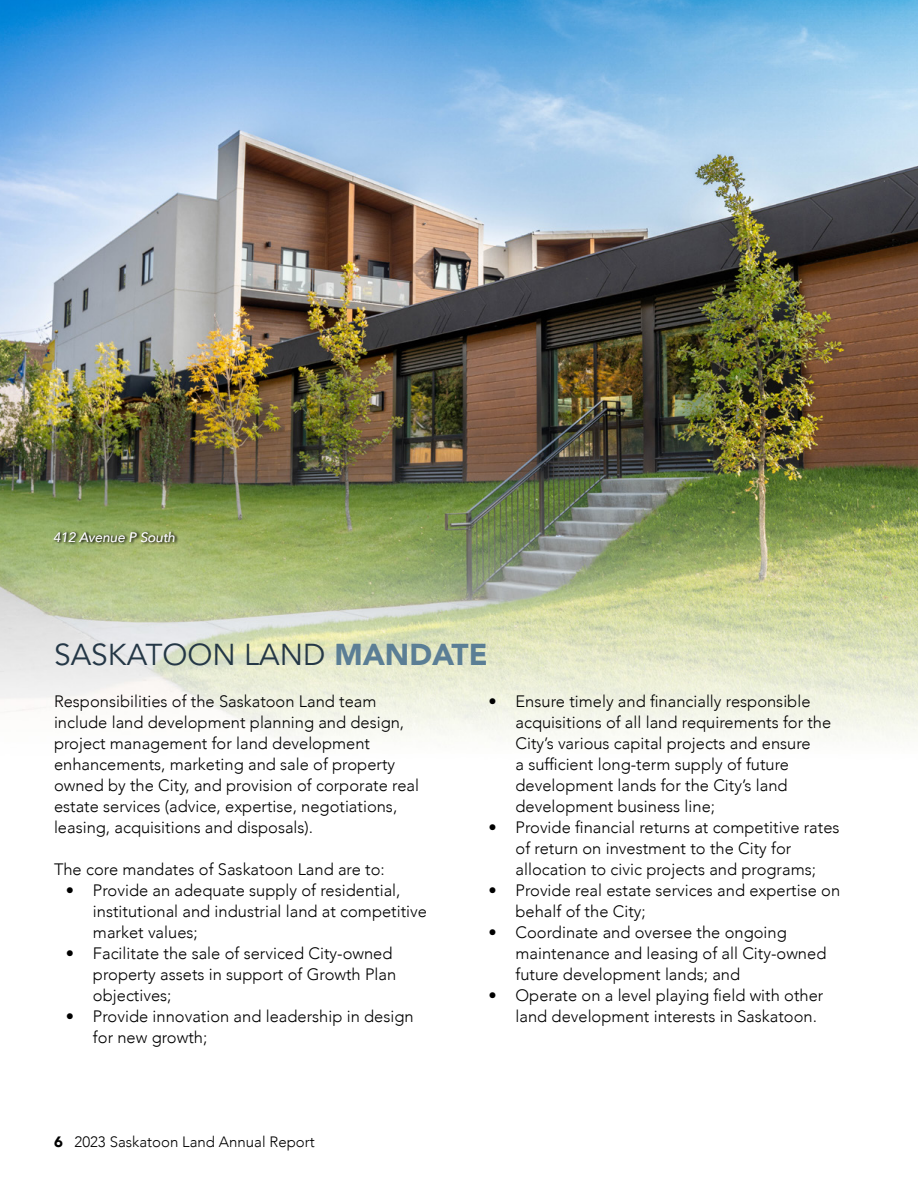
<style>
.page{position:relative;width:918px;height:1188px;background:#fff}
.page>*{position:absolute;margin:0;border:0;box-sizing:border-box;transform-origin:0 0}
.t1{font:30px "Avenir LT Std";color:#243746}
.t2{font:300 16.5px/21px "Avenir";color:#000}
.t3{font:300 15px "Avenir";color:#000}
.t4{font:italic 13.5px "Avenir";color:#fff}
.s1{font-weight:900;color:#5b7e95}
.s2{font-weight:900}
</style>
<div class="page">
<img style="left:0;top:0;width:918px;height:742px">
<div style="left:53px;top:530px;width:126px;height:15px;background:#000;opacity:.75"></div>
<p class="t4" style="left:53px;top:529px;width:124px">412 Avenue P South</p>
<h1 class="t1" style="left:54px;top:637px;width:435px">SASKATOON LAND <span class="s1">MANDATE</span></h1>
<p class="t2" style="left:54px;top:691px;width:367px">Responsibilities of the Saskatoon Land team include land development planning and design, project management for land development enhancements, marketing and sale of property owned by the City, and provision of corporate real estate services (advice, expertise, negotiations, leasing, acquisitions and disposals).</p>
<p class="t2" style="left:54px;top:859px;width:332px">The core mandates of Saskatoon Land are to:</p>
<p class="t2" style="left:93px;top:880px;width:336px;text-indent:-27px">• Provide an adequate supply of residential, institutional and industrial land at competitive market values;</p>
<p class="t2" style="left:93px;top:943px;width:305px;text-indent:-27px">• Facilitate the sale of serviced City-owned property assets in support of Growth Plan objectives;</p>
<p class="t2" style="left:93px;top:1006px;width:322px;text-indent:-27px">• Provide innovation and leadership in design for new growth;</p>
<p class="t2" style="left:516px;top:691px;width:317px;text-indent:-27px">• Ensure timely and financially responsible acquisitions of all land requirements for the City’s various capital projects and ensure<br>a sufficient long-term supply of future development lands for the City’s land development business line;</p>
<p class="t2" style="left:516px;top:817px;width:326px;text-indent:-27px">• Provide financial returns at competitive rates of return on investment to the City for allocation to civic projects and programs;</p>
<p class="t2" style="left:516px;top:880px;width:326px;text-indent:-27px">• Provide real estate services and expertise on behalf of the City;</p>
<p class="t2" style="left:516px;top:922px;width:312px;text-indent:-27px">• Coordinate and oversee the ongoing maintenance and leasing of all City-owned future development lands; and</p>
<p class="t2" style="left:516px;top:985px;width:309px;text-indent:-27px">• Operate on a level playing field with other land development interests in Saskatoon.</p>
<p class="t3" style="left:54px;top:1133px;width:262px"><span class="s2">6</span> 2023 Saskatoon Land Annual Report</p>
</div>
